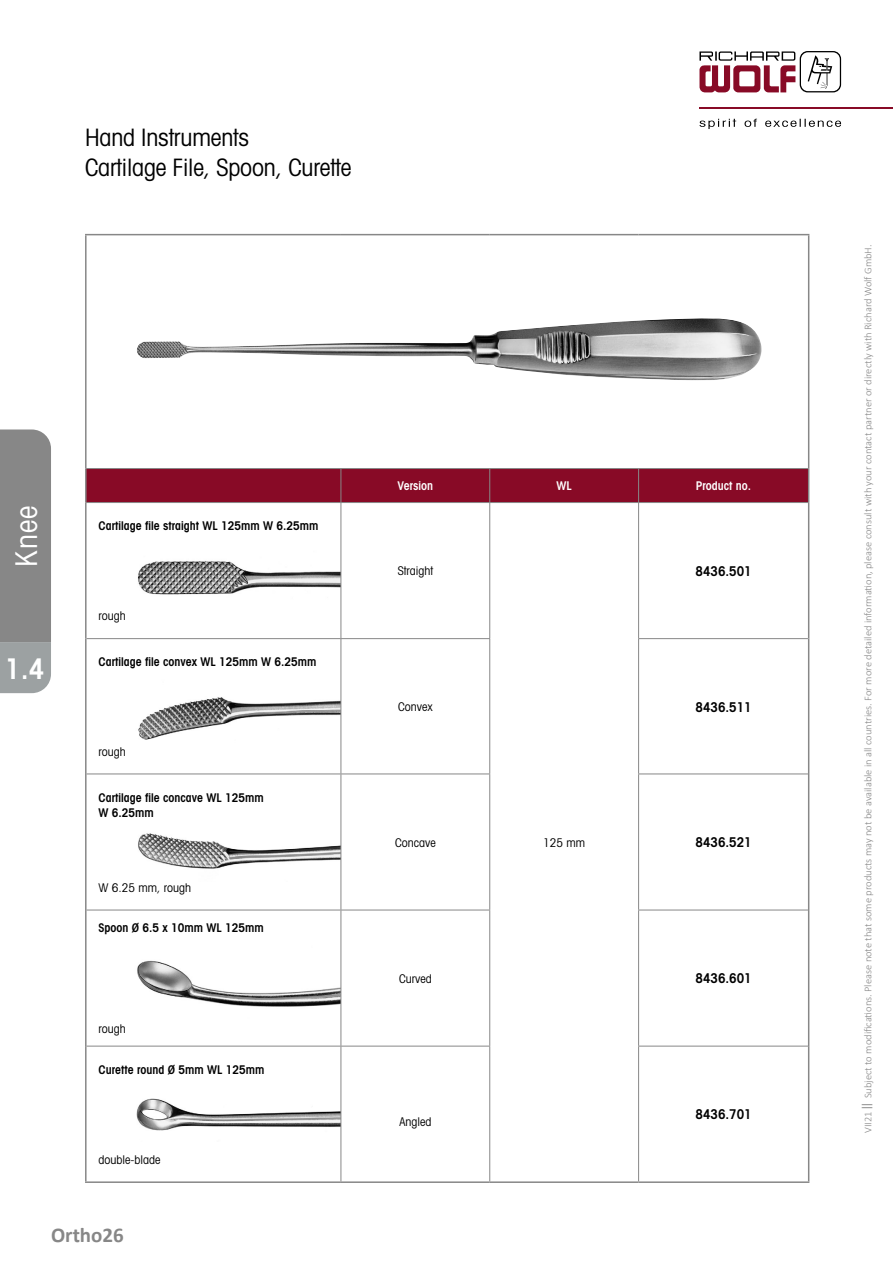
<style>
.page{position:relative;width:893px;height:1263px;background:#fff}
.page>*{position:absolute;margin:0;border:0;box-sizing:border-box;transform-origin:0 0}
.t1{font:condensed 30px "Avant Garde";color:#fff}
.t2{font:600 condensed 28.5px "Avant Garde";color:#fff}
.t3{font:condensed 24px/30px "Avant Garde";letter-spacing:-.005em;color:#000}
.t4{font:700 21px "Calibri";color:#878787}
.t5{font:600 condensed 13.5px "Avant Garde";color:#000}
.t6{font:600 condensed 12px/15px "Avant Garde";color:#000}
.t7{font:condensed 12px "Avant Garde";color:#000}
.t8{font:600 condensed 12px "Avant Garde";color:#fff}
.t9{font:300 10.5px "Calibri";color:#878787}
.s1{font-family:"Adobe Garamond Pro";font-weight:700}
</style>
<div class="page">
<svg style="left:699px;top:119px;width:142px;height:10px"></svg>
<svg style="left:699px;top:51px;width:142px;height:41px"></svg>
<hr style="left:699px;top:107px;width:194px;height:2px;background:#880a26">
<svg style="left:0;top:429px;width:51px;height:264px;background:#8c8d8d"></svg>
<img style="left:138px;top:550px;width:203px;height:54px">
<img style="left:138px;top:679px;width:203px;height:70px">
<img style="left:138px;top:824px;width:203px;height:58px">
<img style="left:137px;top:943px;width:204px;height:76px">
<img style="left:136px;top:1094px;width:205px;height:48px">
<div style="left:87px;top:469px;width:721px;height:33px;background:#880a26"></div>
<hr style="left:85px;top:234px;width:256px;height:1px;background:#878787">
<hr style="left:85px;top:235px;width:2px;height:233px;background:#878787">
<hr style="left:341px;top:234px;width:149px;height:1px;background:#878787">
<hr style="left:490px;top:234px;width:149px;height:1px;background:#878787">
<hr style="left:639px;top:234px;width:170px;height:1px;background:#878787">
<hr style="left:85px;top:468px;width:2px;height:34px;background:#878787">
<hr style="left:808px;top:468px;width:1px;height:34px;background:#878787">
<hr style="left:85px;top:502px;width:2px;height:137px;background:#878787">
<hr style="left:808px;top:502px;width:1px;height:137px;background:#878787">
<hr style="left:85px;top:639px;width:2px;height:135px;background:#878787">
<hr style="left:808px;top:639px;width:1px;height:135px;background:#878787">
<hr style="left:85px;top:774px;width:2px;height:136px;background:#878787">
<hr style="left:808px;top:774px;width:1px;height:136px;background:#878787">
<hr style="left:85px;top:910px;width:2px;height:136px;background:#878787">
<hr style="left:808px;top:910px;width:1px;height:136px;background:#878787">
<hr style="left:85px;top:1046px;width:2px;height:135px;background:#878787">
<hr style="left:85px;top:1181px;width:256px;height:2px;background:#878787">
<hr style="left:341px;top:1181px;width:149px;height:2px;background:#878787">
<hr style="left:808px;top:1046px;width:1px;height:135px;background:#878787">
<hr style="left:639px;top:1181px;width:170px;height:2px;background:#878787">
<hr style="left:808px;top:235px;width:1px;height:233px;background:#878787">
<hr style="left:87px;top:468px;width:254px;height:1px;background:#878787">
<hr style="left:341px;top:468px;width:149px;height:1px;background:#878787">
<hr style="left:341px;top:469px;width:1px;height:33px;background:#878787">
<hr style="left:490px;top:468px;width:149px;height:1px;background:#878787">
<hr style="left:489px;top:469px;width:1px;height:33px;background:#878787">
<hr style="left:639px;top:468px;width:169px;height:1px;background:#878787">
<hr style="left:638px;top:469px;width:1px;height:33px;background:#878787">
<hr style="left:87px;top:502px;width:254px;height:1px;background:#878787">
<hr style="left:341px;top:502px;width:149px;height:1px;background:#878787">
<hr style="left:341px;top:503px;width:1px;height:135px;background:#878787">
<hr style="left:490px;top:502px;width:149px;height:1px;background:#878787">
<hr style="left:489px;top:503px;width:1px;height:135px;background:#878787">
<hr style="left:490px;top:1181px;width:149px;height:2px;background:#878787">
<hr style="left:639px;top:502px;width:169px;height:1px;background:#878787">
<hr style="left:638px;top:503px;width:1px;height:135px;background:#878787">
<hr style="left:87px;top:638px;width:254px;height:1px;background:#878787">
<hr style="left:341px;top:638px;width:149px;height:1px;background:#878787">
<hr style="left:341px;top:639px;width:1px;height:134px;background:#878787">
<hr style="left:489px;top:639px;width:1px;height:134px;background:#878787">
<hr style="left:638px;top:638px;width:170px;height:1px;background:#878787">
<hr style="left:638px;top:639px;width:1px;height:134px;background:#878787">
<hr style="left:87px;top:773px;width:254px;height:1px;background:#878787">
<hr style="left:341px;top:773px;width:149px;height:1px;background:#878787">
<hr style="left:341px;top:774px;width:1px;height:136px;background:#878787">
<hr style="left:489px;top:774px;width:1px;height:136px;background:#878787">
<hr style="left:638px;top:773px;width:170px;height:1px;background:#878787">
<hr style="left:638px;top:774px;width:1px;height:136px;background:#878787">
<hr style="left:87px;top:910px;width:254px;height:1px;background:#878787">
<hr style="left:341px;top:910px;width:149px;height:1px;background:#878787">
<hr style="left:341px;top:910px;width:1px;height:136px;background:#878787">
<hr style="left:489px;top:910px;width:1px;height:136px;background:#878787">
<hr style="left:638px;top:910px;width:170px;height:1px;background:#878787">
<hr style="left:638px;top:910px;width:1px;height:136px;background:#878787">
<hr style="left:87px;top:1046px;width:254px;height:1px;background:#878787">
<hr style="left:341px;top:1046px;width:149px;height:1px;background:#878787">
<hr style="left:341px;top:1046px;width:1px;height:135px;background:#878787">
<hr style="left:489px;top:1046px;width:1px;height:135px;background:#878787">
<hr style="left:638px;top:1046px;width:170px;height:1px;background:#878787">
<hr style="left:638px;top:1046px;width:1px;height:135px;background:#878787">
<img style="left:137px;top:318px;width:625px;height:63px">
<h3 class="t3" style="left:85px;top:122px;width:268px">Hand Instruments<br>Cartilage File, Spoon, Curette</h3>
<h1 class="t1" style="left:8px;top:567px;width:62px;rotate:-90deg">Knee</h1>
<h2 class="t2" style="left:5px;top:651px;width:41px">1.4</h2>
<p class="t6" style="left:99px;top:518px;width:222px">Cartilage file straight WL 125mm W 6.25mm</p>
<p class="t7" style="left:99px;top:608px;width:29px">rough</p>
<p class="t6" style="left:99px;top:654px;width:220px">Cartilage file convex WL 125mm W 6.25mm</p>
<p class="t7" style="left:99px;top:744px;width:29px">rough</p>
<p class="t6" style="left:99px;top:790px;width:167px">Cartilage file concave WL 125mm<br>W 6.25mm</p>
<p class="t7" style="left:99px;top:880px;width:94px">W 6.25 mm, rough</p>
<p class="t6" style="left:99px;top:920px;width:167px">Spoon Ø 6.5 x 10mm WL 125mm</p>
<p class="t7" style="left:99px;top:1021px;width:29px">rough</p>
<p class="t6" style="left:99px;top:1062px;width:168px">Curette round Ø 5mm WL 125mm</p>
<p class="t7" style="left:99px;top:1152px;width:63px">double-blade</p>
<h3 class="t4" style="left:51px;top:1220px;width:74px">Ortho26</h3>
<p class="t8" style="left:398px;top:478px;width:37px">Version</p>
<p class="t8" style="left:556px;top:478px;width:17px">WL</p>
<p class="t8" style="left:696px;top:478px;width:57px">Product no.</p>
<p class="t7" style="left:398px;top:564px;width:37px">Straight</p>
<p class="t5" style="left:695px;top:563px;width:58px">8436.501</p>
<p class="t7" style="left:398px;top:699px;width:36px">Convex</p>
<p class="t5" style="left:695px;top:698px;width:58px">8436.511</p>
<p class="t7" style="left:395px;top:835px;width:42px">Concave</p>
<p class="t5" style="left:695px;top:834px;width:58px">8436.521</p>
<p class="t7" style="left:543px;top:835px;width:44px">125 mm</p>
<p class="t7" style="left:399px;top:971px;width:34px">Curved</p>
<p class="t5" style="left:695px;top:970px;width:58px">8436.601</p>
<p class="t7" style="left:399px;top:1115px;width:33px">Angled</p>
<p class="t5" style="left:695px;top:1106px;width:58px">8436.701</p>
<p class="t9" style="left:861px;top:1133px;width:890px;rotate:-90deg">VII21 <span class="s1">||</span> Subject to modifications. Please note that some products may not be available in all countries. For more detailed information, please consult with your contact partner or directly with Richard Wolf GmbH.</p>
</div>
